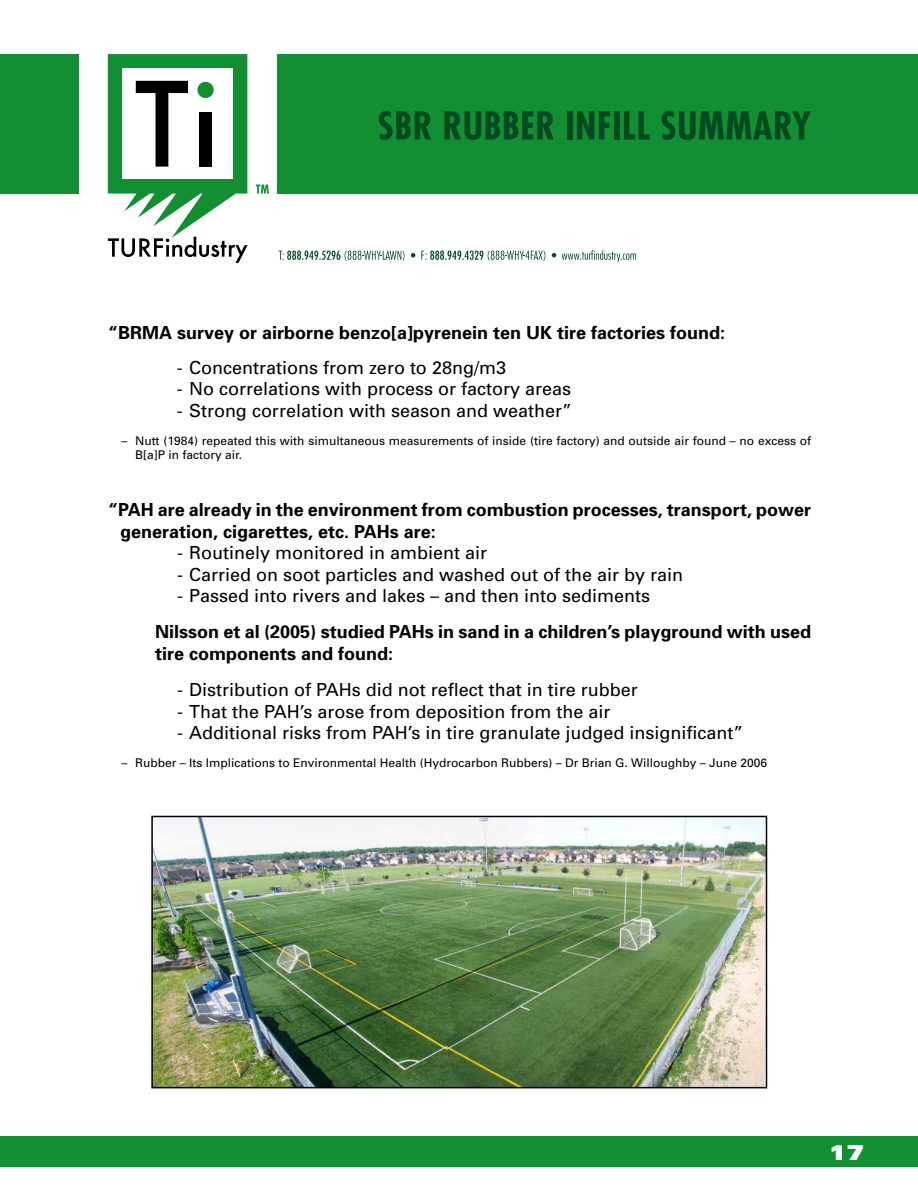
<style>
.page{position:relative;width:918px;height:1188px;background:#fff}
.page>*{position:absolute;margin:0;border:0;box-sizing:border-box;transform-origin:0 0}
.t1{font:900 expanded 21px "Univers";color:#fff}
.t2{font:18px "Univers";color:#000}
.t3{font:700 18px/21.6px "Univers";color:#000}
.t4{font:12px/14.4px "Univers";color:#000}
</style>
<div class="page">
<div style="left:0;top:54px;width:918px;height:140px;background:#128f33"></div>
<div style="left:0;top:1136px;width:918px;height:31px;background:#128f33"></div>
<div style="left:79px;top:37px;width:198px;height:177px;background:#fff"></div>
<svg style="left:279px;top:251px;width:126px;height:10px"></svg>
<svg style="left:411px;top:253px;width:4px;height:4px"></svg>
<svg style="left:421px;top:251px;width:124px;height:10px"></svg>
<svg style="left:552px;top:253px;width:4px;height:4px"></svg>
<svg style="left:562px;top:250px;width:74px;height:12px"></svg>
<svg style="left:108px;top:54px;width:140px;height:209px"></svg>
<svg style="left:256px;top:185px;width:13px;height:9px"></svg>
<svg style="left:379px;top:111px;width:52px;height:29px"></svg>
<svg style="left:444px;top:111px;width:110px;height:29px"></svg>
<div style="left:567px;top:111px;width:6px;height:29px;background:#004a1f"></div>
<svg style="left:577px;top:111px;width:33px;height:29px"></svg>
<div style="left:614px;top:111px;width:6px;height:29px;background:#004a1f"></div>
<svg style="left:624px;top:111px;width:26px;height:29px"></svg>
<svg style="left:661px;top:111px;width:150px;height:29px"></svg>
<img style="left:154px;top:819px;width:610px;height:266px">
<div style="left:151px;top:816px;width:616px;height:272px;border:2px solid #000"></div>
<p class="t3" style="left:108px;top:321px;width:619px">“BRMA survey or airborne benzo[a]pyrenein ten UK tire factories found:</p>
<p class="t2" style="left:177px;top:356px;width:331px">- Concentrations from zero to 28ng/m3</p>
<p class="t2" style="left:177px;top:378px;width:396px">- No correlations with process or factory areas</p>
<p class="t2" style="left:177px;top:399px;width:397px">- Strong correlation with season and weather”</p>
<p class="t4" style="left:135px;top:433px;width:678px;text-indent:-14px">– Nutt (1984) repeated this with simultaneous measurements of inside (tire factory) and outside air found – no excess of<br>B[a]P in factory air.</p>
<p class="t3" style="left:120px;top:498px;width:693px;text-indent:-12px">“PAH are already in the environment from combustion processes, transport, power generation, cigarettes, etc. PAHs are:</p>
<p class="t2" style="left:177px;top:542px;width:312px">- Routinely monitored in ambient air</p>
<p class="t2" style="left:177px;top:563px;width:508px">- Carried on soot particles and washed out of the air by rain</p>
<p class="t2" style="left:177px;top:585px;width:475px">- Passed into rivers and lakes – and then into sediments</p>
<p class="t3" style="left:155px;top:621px;width:657px">Nilsson et al (2005) studied PAHs in sand in a children’s playground with used tire components and found:</p>
<p class="t2" style="left:177px;top:678px;width:462px">- Distribution of PAHs did not reflect that in tire rubber</p>
<p class="t2" style="left:177px;top:700px;width:435px">- That the PAH’s arose from deposition from the air</p>
<p class="t2" style="left:177px;top:722px;width:568px">- Additional risks from PAH’s in tire granulate judged insignificant”</p>
<p class="t4" style="left:122px;top:755px;width:647px">– Rubber – Its Implications to Environmental Health (Hydrocarbon Rubbers) – Dr Brian G. Willoughby – June 2006</p>
<p class="t1" style="left:829px;top:1140px;width:37px">17</p>
</div>
